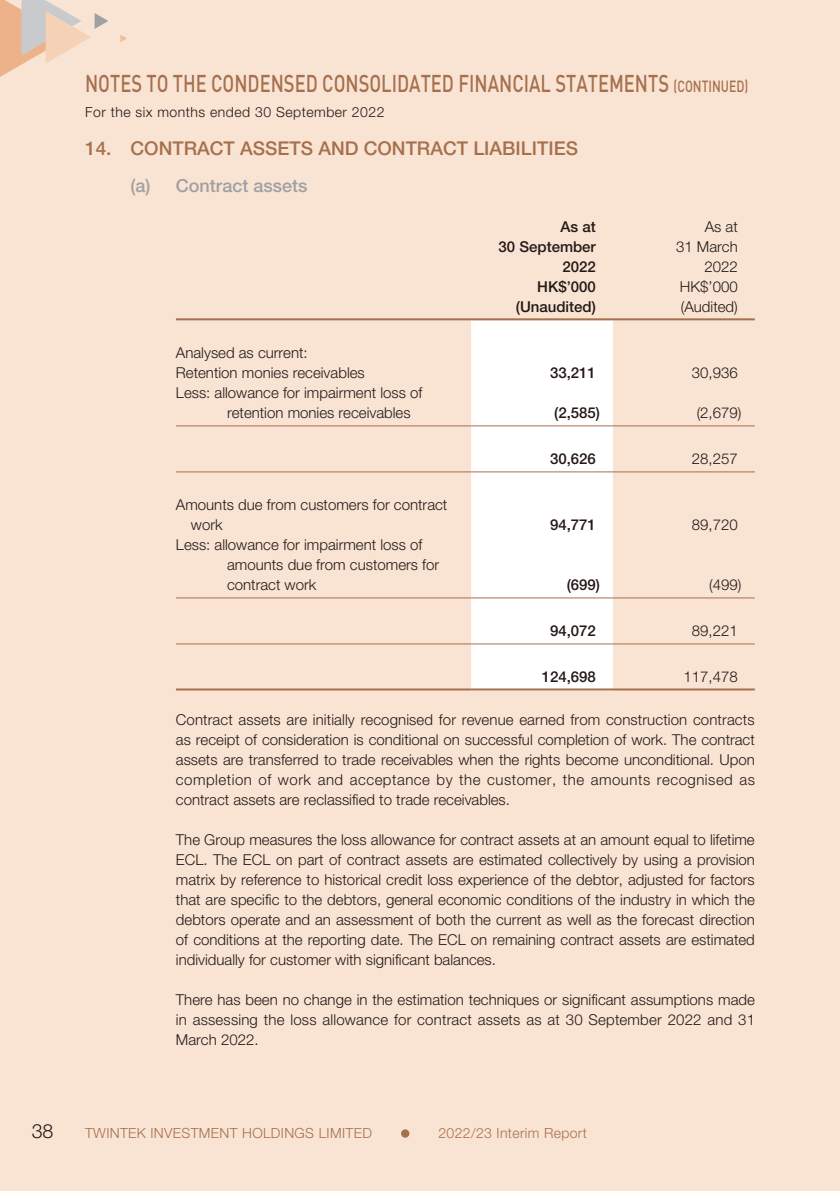
<style>
.page{position:relative;width:840px;height:1191px;background:#fff}
.page>*{position:absolute;margin:0;border:0;box-sizing:border-box;transform-origin:0 0}
.t1{font:500 24px "DIN Pro";color:#a6704c;scale:.76 1}
.t2{font:300 19.6px "Helvetica Neue LT Std";color:#231916}
.t3{font:500 19px "Helvetica Neue LT Std";color:#a6704c}
.t4{font:500 18px "Helvetica Neue LT Std";color:#a0a0a1}
.t5{font:300 15px/20px "Helvetica Neue LT Std";color:#231916}
.t6{font:500 15px/20px "Helvetica Neue LT Std";color:#231916;text-align:right}
.t7{font:300 14px "Helvetica Neue LT Std";letter-spacing:.025em;color:#a6704c}
.t8{font:300 14px "Helvetica Neue LT Std";letter-spacing:.035em;color:#231916}
.s1{font-size:16px}
</style>
<div class="page">
<div style="left:0;top:0;width:839px;height:1191px;background:#f9e4d4"></div>
<svg style="left:120px;top:35px;width:7px;height:7px"></svg>
<svg style="left:0;top:0;width:108px;height:77px"></svg>
<div style="left:401px;top:1129px;width:8px;height:8px;background:#a6704c;border-radius:50%"></div>
<div style="left:471px;top:320px;width:141px;height:368px;background:#fff"></div>
<hr style="left:176px;top:318px;width:295px;height:2px;background:#a6704c">
<hr style="left:471px;top:318px;width:141px;height:2px;background:#a6704c">
<hr style="left:612px;top:318px;width:142px;height:2px;background:#a6704c">
<hr style="left:176px;top:425px;width:295px;height:1px;background:#a6704c">
<hr style="left:471px;top:425px;width:141px;height:1px;background:#a6704c">
<hr style="left:612px;top:425px;width:142px;height:1px;background:#a6704c">
<hr style="left:176px;top:471px;width:295px;height:1px;background:#a6704c">
<hr style="left:471px;top:471px;width:141px;height:1px;background:#a6704c">
<hr style="left:612px;top:471px;width:142px;height:1px;background:#a6704c">
<hr style="left:176px;top:597px;width:295px;height:1px;background:#a6704c">
<hr style="left:471px;top:597px;width:141px;height:1px;background:#a6704c">
<hr style="left:612px;top:597px;width:142px;height:1px;background:#a6704c">
<hr style="left:176px;top:643px;width:295px;height:1px;background:#a6704c">
<hr style="left:471px;top:643px;width:141px;height:1px;background:#a6704c">
<hr style="left:612px;top:643px;width:142px;height:1px;background:#a6704c">
<hr style="left:176px;top:688px;width:295px;height:2px;background:#a6704c">
<hr style="left:471px;top:688px;width:141px;height:2px;background:#a6704c">
<hr style="left:612px;top:688px;width:142px;height:2px;background:#a6704c">
<h1 class="t1" style="left:85px;top:64px;width:873px">NOTES TO THE CONDENSED CONSOLIDATED FINANCIAL STATEMENTS <span class="s1">(CONTINUED)</span></h1>
<p class="t8" style="left:85px;top:103px;width:301px">For the six months ended 30 September 2022</p>
<p class="t3" style="left:85px;top:137px;width:494px">14. CONTRACT ASSETS AND CONTRACT LIABILITIES</p>
<p class="t4" style="left:130px;top:175px;width:178px">(a) Contract assets</p>
<p class="t6" style="left:498px;top:216px;width:99px">As at<br>30 September<br>2022</p>
<p class="t5" style="left:675px;top:216px;width:63px;text-align:right">As at<br>31 March<br>2022</p>
<p class="t6" style="left:537px;top:276px;width:60px">HK$’000</p>
<p class="t5" style="left:679px;top:276px;width:59px">HK$’000</p>
<p class="t6" style="left:515px;top:296px;width:82px">(Unaudited)</p>
<p class="t5" style="left:680px;top:296px;width:58px">(Audited)</p>
<p class="t5" style="left:176px;top:342px;width:190px">Analysed as current:<br>Retention monies receivables</p>
<p class="t6" style="left:549px;top:362px;width:47px">33,211</p>
<p class="t5" style="left:691px;top:362px;width:47px">30,936</p>
<p class="t5" style="left:227px;top:382px;width:197px;text-indent:-51px">Less: allowance for impairment loss of retention monies receivables</p>
<p class="t5" style="left:191px;top:494px;width:258px;text-indent:-15px">Amounts due from customers for contract work</p>
<p class="t6" style="left:554px;top:402px;width:47px">(2,585)</p>
<p class="t5" style="left:696px;top:402px;width:46px">(2,679)</p>
<p class="t6" style="left:549px;top:448px;width:47px">30,626</p>
<p class="t5" style="left:691px;top:448px;width:47px">28,257</p>
<p class="t6" style="left:549px;top:514px;width:47px">94,771</p>
<p class="t5" style="left:691px;top:514px;width:47px">89,720</p>
<p class="t5" style="left:227px;top:534px;width:213px;text-indent:-51px">Less: allowance for impairment loss of amounts due from customers for contract work</p>
<p class="t6" style="left:566px;top:574px;width:35px">(699)</p>
<p class="t5" style="left:708px;top:574px;width:34px">(499)</p>
<p class="t6" style="left:549px;top:620px;width:47px">94,072</p>
<p class="t5" style="left:691px;top:620px;width:47px">89,221</p>
<p class="t6" style="left:541px;top:666px;width:56px">124,698</p>
<p class="t5" style="left:683px;top:666px;width:56px">117,478</p>
<p class="t5" style="left:176px;top:709px;width:580px;text-align:justify">Contract assets are initially recognised for revenue earned from construction contracts as receipt of consideration is conditional on successful completion of work. The contract assets are transferred to trade receivables when the rights become unconditional. Upon completion of work and acceptance by the customer, the amounts recognised as contract assets are reclassified to trade receivables.</p>
<p class="t5" style="left:176px;top:829px;width:580px;text-align:justify">The Group measures the loss allowance for contract assets at an amount equal to lifetime ECL. The ECL on part of contract assets are estimated collectively by using a provision matrix by reference to historical credit loss experience of the debtor, adjusted for factors that are specific to the debtors, general economic conditions of the industry in which the debtors operate and an assessment of both the current as well as the forecast direction of conditions at the reporting date. The ECL on remaining contract assets are estimated individually for customer with significant balances.</p>
<p class="t5" style="left:176px;top:989px;width:580px;text-align:justify">There has been no change in the estimation techniques or significant assumptions made in assessing the loss allowance for contract assets as at 30 September 2022 and 31<br>March 2022.</p>
<h2 class="t2" style="left:32px;top:1119px;width:23px">38</h2>
<p class="t7" style="left:85px;top:1124px;width:288px">TWINTEK INVESTMENT HOLDINGS LIMITED</p>
<p class="t7" style="left:438px;top:1124px;width:150px">2022/23 Interim Report</p>
</div>
